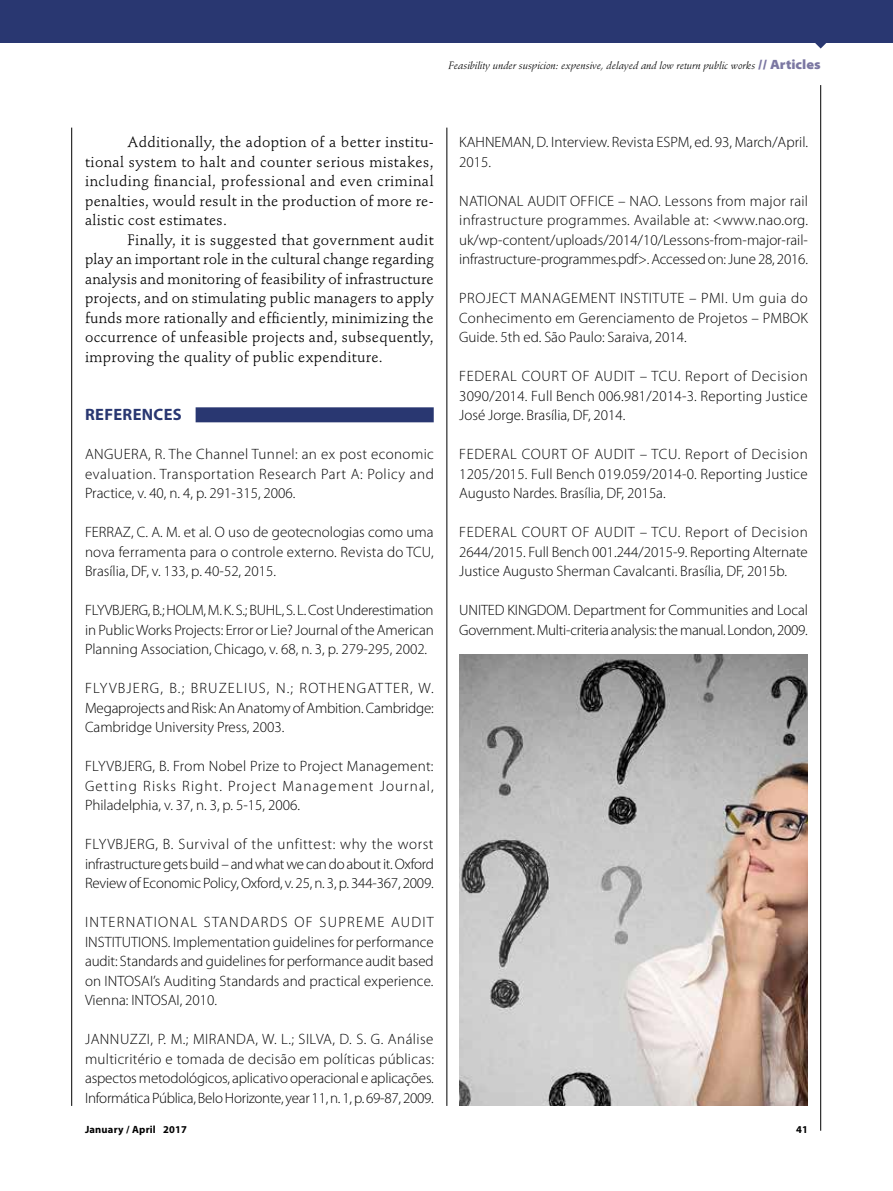
<style>
.page{position:relative;width:893px;height:1191px;background:#fff}
.page>*{position:absolute;margin:0;border:0;box-sizing:border-box;transform-origin:0 0}
.t1{font:700 16.5px "Myriad Pro";letter-spacing:.02em;color:#293771}
.t2{font:300 15px/19.5px "Myriad Pro";color:#000;text-align:justify}
.t3{font:15px/19.5px "Stempel Schneidler Std";letter-spacing:.02em;color:#000;text-align:justify}
.t4{font:italic 10.5px "Stempel Schneidler Std";color:#000}
.t5{font:700 10.5px "Myriad Pro";letter-spacing:.02em;color:#000}
.s1{font-family:"Myriad Pro";font-weight:900;font-style:normal;font-stretch:semi-expanded;font-size:13.5px;color:#7b77a2}
</style>
<div class="page">
<svg style="left:815px;top:43px;width:11px;height:6px"></svg>
<div style="left:0;top:0;width:893px;height:43px;background:#293771"></div>
<hr style="left:820px;top:85px;width:1px;height:1045px;background:#000">
<hr style="left:71px;top:128px;width:1px;height:978px;background:#000">
<img style="left:459px;top:654px;width:349px;height:452px">
<div style="left:196px;top:407px;width:238px;height:15px;background:#293771"></div>
<hr style="left:446px;top:128px;width:1px;height:978px;background:#000">
<p class="t4" style="left:448px;top:59px;width:374px">Feasibility under suspicion: expensive, delayed and low return public works <span class="s1">// Articles</span></p>
<p class="t3" style="left:85px;top:132px;width:350px;text-indent:43px">Additionally, the adoption of a better institu&shy;tional system to halt and counter serious mistakes, including financial, professional and even criminal penalties, would result in the production of more re&shy;alistic cost estimates.</p>
<p class="t3" style="left:85px;top:230px;width:350px;text-indent:43px">Finally, it is suggested that government audit play an important role in the cultural change regarding analysis and monitoring of feasibility of infrastructure projects, and on stimulating public managers to apply funds more rationally and efficiently, minimizing the occurrence of unfeasible projects and, subsequently, improving the quality of public expenditure.</p>
<p class="t1" style="left:85px;top:404px;width:98px">REFERENCES</p>
<p class="t2" style="left:85px;top:445px;width:350px">ANGUERA, R. The Channel Tunnel: an ex post economic evaluation. Transportation Research Part A: Policy and Practice, v. 40, n. 4, p. 291-315, 2006.</p>
<p class="t2" style="left:85px;top:523px;width:350px">FERRAZ, C. A. M. et al. O uso de geotecnologias como uma nova ferramenta para o controle externo. Revista do TCU, Brasília, DF, v. 133, p. 40-52, 2015.</p>
<p class="t2" style="left:85px;top:601px;width:350px">FLYVBJERG, B.; HOLM, M. K. S.; BUHL, S. L. Cost Underestimation in Public Works Projects: Error or Lie? Journal of the American Planning Association, Chicago, v. 68, n. 3, p. 279-295, 2002.</p>
<p class="t2" style="left:85px;top:679px;width:350px">FLYVBJERG, B.; BRUZELIUS, N.; ROTHENGATTER, W.<br>Megaprojects and Risk: An Anatomy of Ambition. Cambridge:<br>Cambridge University Press, 2003.</p>
<p class="t2" style="left:85px;top:757px;width:350px">FLYVBJERG, B. From Nobel Prize to Project Management:<br>Getting Risks Right. Project Management Journal, Philadelphia, v. 37, n. 3, p. 5-15, 2006.</p>
<p class="t2" style="left:85px;top:835px;width:350px">FLYVBJERG, B. Survival of the unfittest: why the worst infrastructure gets build – and what we can do about it. Oxford Review of Economic Policy, Oxford, v. 25, n. 3, p. 344-367, 2009.</p>
<p class="t2" style="left:85px;top:913px;width:350px">INTERNATIONAL STANDARDS OF SUPREME AUDIT INSTITUTIONS. Implementation guidelines for performance audit: Standards and guidelines for performance audit based on INTOSAI’s Auditing Standards and practical experience.<br>Vienna: INTOSAI, 2010.</p>
<p class="t2" style="left:85px;top:1030px;width:350px">JANNUZZI, P. M.; MIRANDA, W. L.; SILVA, D. S. G. Análise multicritério e tomada de decisão em políticas públicas: aspectos metodológicos, aplicativo operacional e aplicações.<br>Informática Pública, Belo Horizonte, year 11, n. 1, p. 69-87, 2009.</p>
<p class="t2" style="left:459px;top:133px;width:350px">KAHNEMAN, D. Interview. Revista ESPM, ed. 93, March/April.<br>2015.</p>
<p class="t2" style="left:459px;top:191px;width:350px">NATIONAL AUDIT OFFICE – NAO. Lessons from major rail infrastructure programmes. Available at: &lt;www.nao.org. uk/wp-content/uploads/2014/10/Lessons-from-major-rail&shy;infrastructure-programmes.pdf&gt;. Accessed on: June 28, 2016.</p>
<p class="t2" style="left:459px;top:289px;width:350px">PROJECT MANAGEMENT INSTITUTE – PMI. Um guia do Conhecimento em Gerenciamento de Projetos – PMBOK Guide. 5th ed. São Paulo: Saraiva, 2014.</p>
<p class="t2" style="left:459px;top:367px;width:350px">FEDERAL COURT OF AUDIT – TCU. Report of Decision 3090/2014. Full Bench 006.981/2014-3. Reporting Justice José Jorge. Brasília, DF, 2014.</p>
<p class="t2" style="left:459px;top:445px;width:350px">FEDERAL COURT OF AUDIT – TCU. Report of Decision 1205/2015. Full Bench 019.059/2014-0. Reporting Justice Augusto Nardes. Brasília, DF, 2015a.</p>
<p class="t2" style="left:459px;top:523px;width:350px">FEDERAL COURT OF AUDIT – TCU. Report of Decision 2644/2015. Full Bench 001.244/2015-9. Reporting Alternate Justice Augusto Sherman Cavalcanti. Brasília, DF, 2015b.</p>
<p class="t2" style="left:459px;top:601px;width:350px">UNITED KINGDOM. Department for Communities and Local<br>Government. Multi-criteria analysis: the manual. London, 2009.</p>
<p class="t5" style="left:85px;top:1122px;width:103px">January / April 2017</p>
<p class="t5" style="left:796px;top:1122px;width:13px">41</p>
</div>
